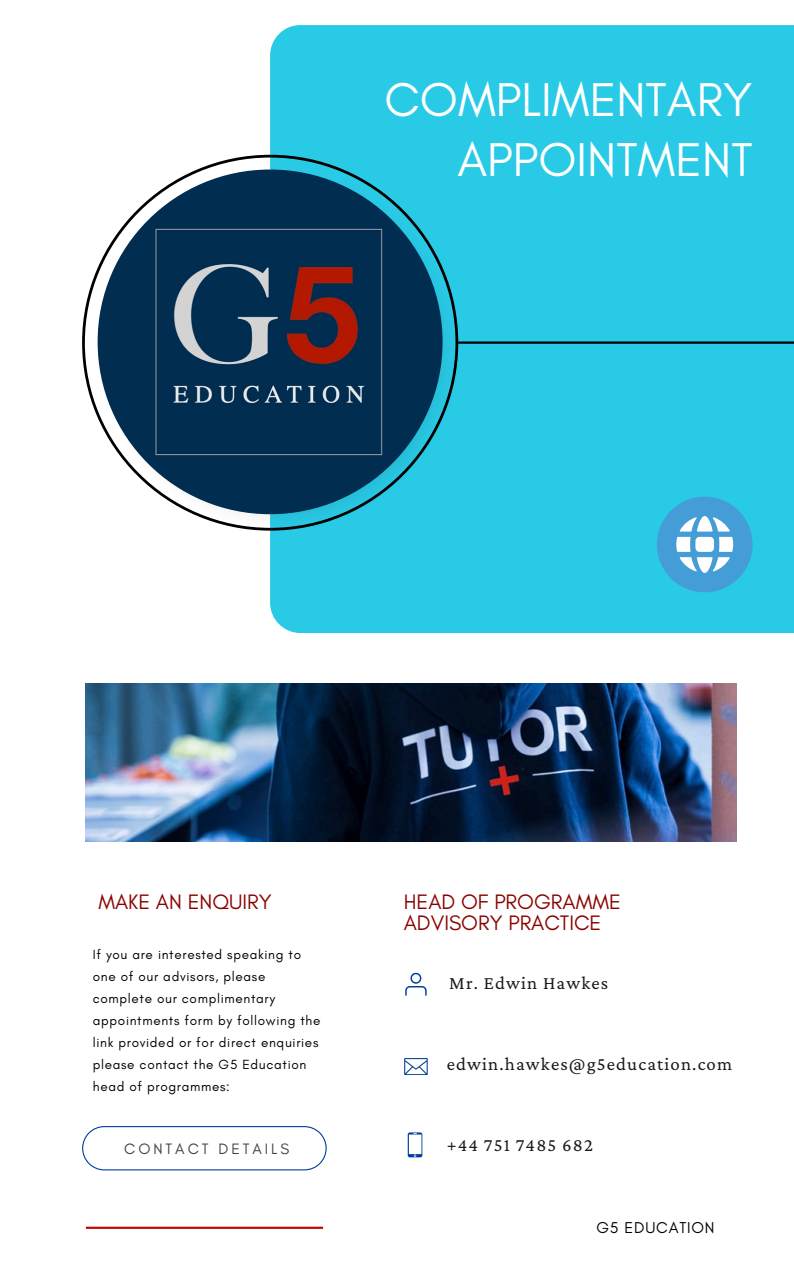
<style>
.page{position:relative;width:794px;height:1266px;background:#fff}
.page>*{position:absolute;margin:0;border:0;box-sizing:border-box;transform-origin:0 0}
.t1{font:48.3px/59.6px "Glacial Indifference";color:#fff;text-align:right}
.t2{font:21.3px/20.9px "Glacial Indifference";color:#890400}
.t3{font:18.75px "Crimson Pro";letter-spacing:.06em;color:#191919}
.t4{font:15.98px "Glacial Indifference";letter-spacing:.05em;color:#000}
.t5{font:15.3px "Glacial Indifference";letter-spacing:.19em;color:#414141}
.t6{font:13.5px/21.9px "Glacial Indifference";letter-spacing:.05em;color:#000}
</style>
<div class="page">
<div style="left:270px;top:25px;width:523px;height:608px;background:#29cae6"></div>
<svg style="left:82px;top:155px;width:376px;height:375px"></svg>
<img style="left:98px;top:169px;width:344px;height:345px;border-radius:50%">
<hr style="left:458px;top:341px;width:335px;height:3px;background:#000">
<hr style="left:86px;top:1226px;width:237px;height:3px;background:#bb0d08">
<img style="left:86px;top:683px;width:650px;height:158px">
<svg style="left:82px;top:1126px;width:244px;height:44px"></svg>
<svg style="left:405px;top:972px;width:21px;height:23px"></svg>
<svg style="left:404px;top:1058px;width:23px;height:17px"></svg>
<svg style="left:407px;top:1132px;width:15px;height:25px"></svg>
<svg style="left:656px;top:497px;width:96px;height:95px;background:#5db6e1"></svg>
<p class="t1" style="left:384px;top:70px;width:369px">COMPLIMENTARY<br>APPOINTMENT</p>
<p class="t2" style="left:98px;top:891px;width:175px">MAKE AN ENQUIRY</p>
<p class="t6" style="left:93px;top:943px;width:229px">If you are interested speaking to one of our advisors, please complete our complimentary appointments form by following the link provided or for direct enquiries please contact the G5 Education head of programmes:</p>
<p class="t5" style="left:124px;top:1139px;width:166px">CONTACT DETAILS</p>
<h2 class="t2" style="left:403px;top:891px;width:218px">HEAD OF PROGRAMME<br>ADVISORY PRACTICE</h2>
<p class="t3" style="left:449px;top:972px;width:160px">Mr. Edwin Hawkes</p>
<h2 class="t3" style="left:446px;top:1053px;width:287px">edwin.hawkes@g5education.com</h2>
<p class="t3" style="left:446px;top:1133px;width:148px">+44 751 7485 682</p>
<p class="t4" style="left:596px;top:1218px;width:120px">G5 EDUCATION</p>
</div>
